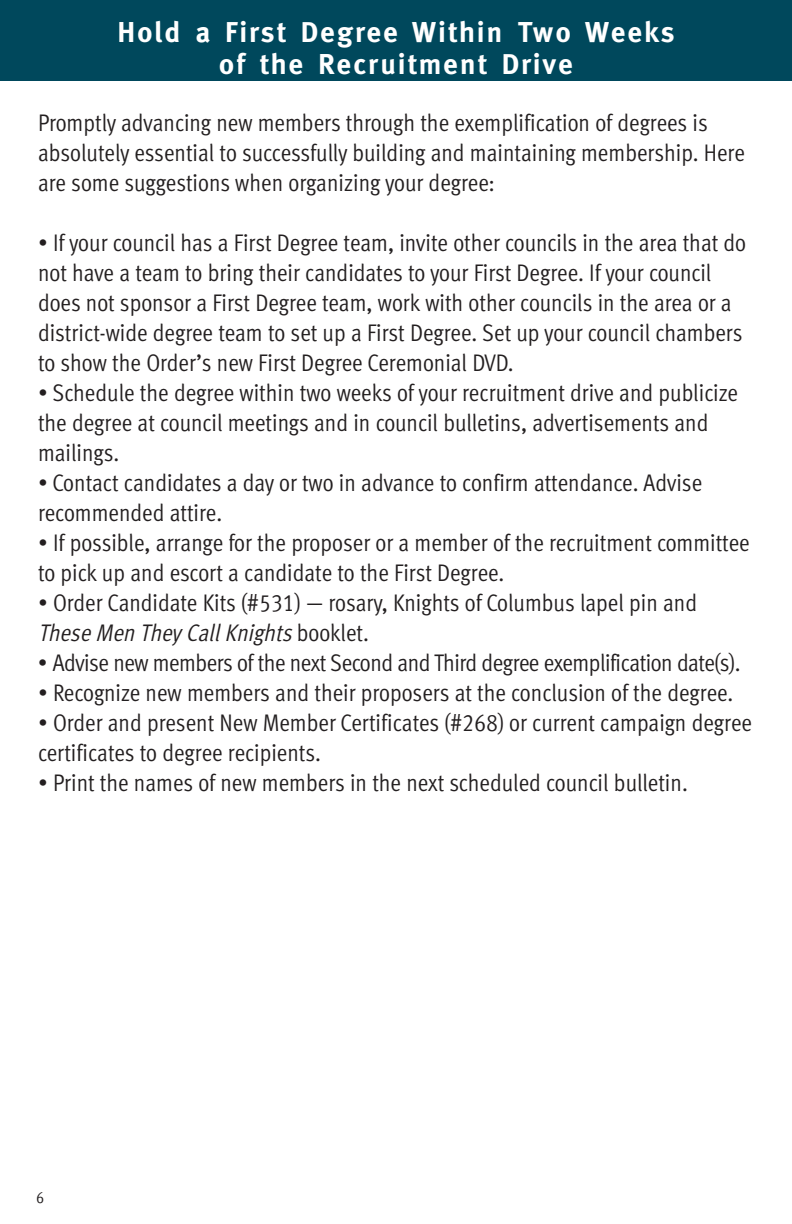
<style>
.page{position:relative;width:792px;height:1224px;background:#fff}
.page>*{position:absolute;margin:0;border:0;box-sizing:border-box;transform-origin:0 0}
.t1{font:700 28.8px/32px "Meta";letter-spacing:.08em;color:#fff;text-align:center}
.t2{font:24px/30px "Meta Cond Normal LF";color:#231f20}
.t3{font:24px "Meta Cond Normal LF";letter-spacing:-.02em;color:#231f20}
.t4{font:16px "Meta Cond Normal LF";color:#231f20}
.s1{font-style:italic}
</style>
<div class="page">
<div style="left:0;top:0;width:792px;height:81px;background:#00485c"></div>
<p class="t1" style="left:118px;top:16px;width:559px">Hold a First Degree Within Two Weeks of the Recruitment Drive</p>
<p class="t2" style="left:38px;top:109px;width:708px">Promptly advancing new members through the exemplification of degrees is absolutely essential to successfully building and maintaining membership. Here are some suggestions when organizing your degree:</p>
<p class="t2" style="left:38px;top:229px;width:710px">• If your council has a First Degree team, invite other councils in the area that do not have a team to bring their candidates to your First Degree. If your council does not sponsor a First Degree team, work with other councils in the area or a district-wide degree team to set up a First Degree. Set up your council chambers to show the Order’s new First Degree Ceremonial DVD.</p>
<p class="t2" style="left:38px;top:379px;width:702px">• Schedule the degree within two weeks of your recruitment drive and publicize the degree at council meetings and in council bulletins, advertisements and mailings.</p>
<p class="t2" style="left:38px;top:469px;width:666px">• Contact candidates a day or two in advance to confirm attendance. Advise recommended attire.</p>
<p class="t2" style="left:38px;top:529px;width:713px">• If possible, arrange for the proposer or a member of the recruitment committee to pick up and escort a candidate to the First Degree.</p>
<p class="t2" style="left:38px;top:589px;width:661px">• Order Candidate Kits (#531) — rosary, Knights of Columbus lapel pin and<br><span class="s1">These Men They Call Knights</span> booklet.</p>
<p class="t3" style="left:38px;top:653px;width:704px">• Advise new members of the next Second and Third degree exemplification date(s).</p>
<p class="t2" style="left:38px;top:679px;width:697px">• Recognize new members and their proposers at the conclusion of the degree.</p>
<p class="t2" style="left:38px;top:709px;width:715px">• Order and present New Member Certificates (#268) or current campaign degree certificates to degree recipients.</p>
<p class="t2" style="left:38px;top:769px;width:651px">• Print the names of new members in the next scheduled council bulletin.</p>
<p class="t4" style="left:36px;top:1191px;width:9px">6</p>
</div>
